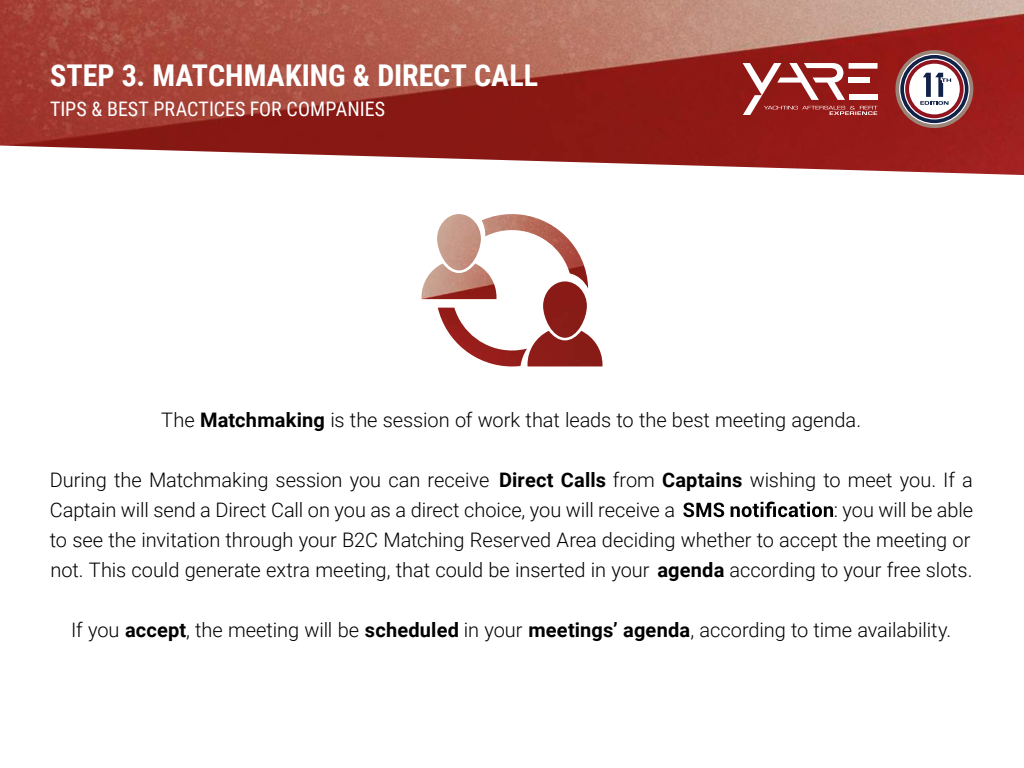
<style>
.page{position:relative;width:1024px;height:768px;background:#fff}
.page>*{position:absolute;margin:0;border:0;box-sizing:border-box;transform-origin:0 0}
.t1{font:700 30px "Roboto Condensed";color:#fff}
.t2{font:300 20px/30px "Roboto";letter-spacing:-.005em;color:#000}
.t3{font:20px "Roboto Condensed";color:#fff}
.s1{font-weight:700}
</style>
<div class="page">
<img style="left:0;top:0;width:1024px;height:175px">
<svg style="left:683px;top:502px;width:150px;height:15px"></svg>
<img style="left:422px;top:214px;width:180px;height:152px">
<svg style="left:743px;top:63px;width:135px;height:52px"></svg>
<svg style="left:895px;top:50px;width:78px;height:78px"></svg>
<h1 class="t1" style="left:50px;top:54px;width:490px">STEP 3. MATCHMAKING &amp; DIRECT CALL</h1>
<p class="t3" style="left:50px;top:95px;width:337px">TIPS &amp; BEST PRACTICES FOR COMPANIES</p>
<p class="t2" style="left:161px;top:404px;width:701px">The <span class="s1">Matchmaking</span> is the session of work that leads to the best meeting agenda.</p>
<p class="t2" style="left:50px;top:464px;width:925px">During the Matchmaking session you can receive <span class="s1">Direct Calls</span> from <span class="s1">Captains</span> wishing to meet you. If a<br>Captain will send a Direct Call on you as a direct choice, you will receive a</p>
<p class="t2" style="left:50px;top:494px;width:925px;text-indent:784px">: you will be able to see the invitation through your B2C Matching Reserved Area deciding whether to accept the meeting or not. This could generate extra meeting, that could be inserted in your <span class="s1">agenda</span> according to your free slots.</p>
<p class="t2" style="left:71px;top:614px;width:882px">If you <span class="s1">accept</span>, the meeting will be <span class="s1">scheduled</span> in your <span class="s1">meetings’ agenda</span>, according to time availability.</p>
</div>
